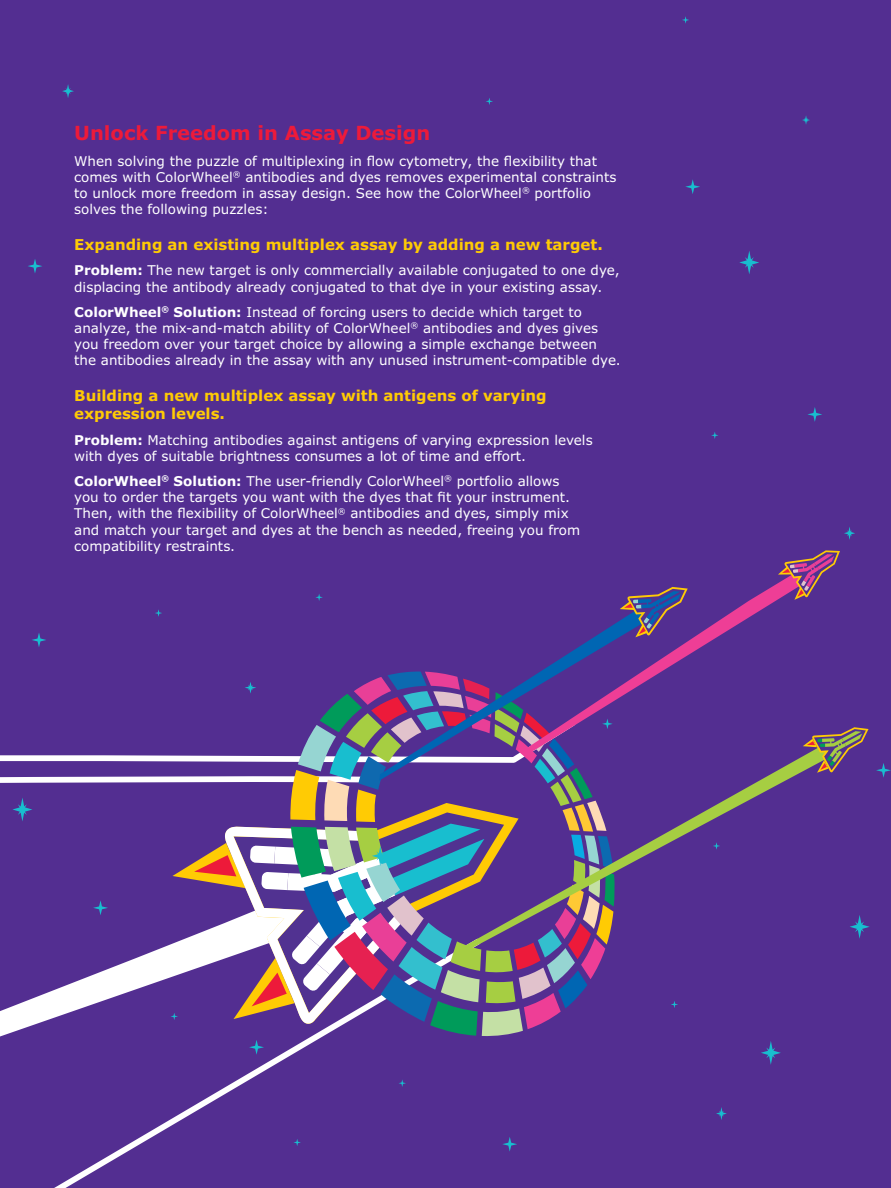
<style>
.page{position:relative;width:891px;height:1188px;background:#532e91}
.page>*{position:absolute;margin:0;border:0;box-sizing:border-box;transform-origin:0 0}
.t1{font:700 19.5px "Verdana Pro";color:#ed1a3a}
.t2{font:700 15px/18px "Verdana Pro";color:#ffcb04}
.t3{font:13.5px/16.2px "Verdana Pro";color:#fff}
.s1{font-weight:700}
</style>
<div class="page">
<svg style="left:54px;top:1055px;width:237px;height:133px"></svg>
<svg style="left:615px;top:756px;width:188px;height:116px"></svg>
<svg style="left:803px;top:727px;width:66px;height:46px"></svg>
<svg style="left:541px;top:583px;width:269px;height:173px"></svg>
<svg style="left:778px;top:550px;width:62px;height:50px"></svg>
<svg style="left:620px;top:587px;width:68px;height:50px"></svg>
<svg style="left:713px;top:842px;width:7px;height:8px"></svg>
<svg style="left:315px;top:594px;width:8px;height:7px"></svg>
<svg style="left:399px;top:1080px;width:7px;height:7px"></svg>
<svg style="left:155px;top:609px;width:7px;height:8px"></svg>
<svg style="left:876px;top:763px;width:15px;height:15px"></svg>
<svg style="left:32px;top:633px;width:14px;height:14px"></svg>
<svg style="left:844px;top:527px;width:11px;height:13px"></svg>
<svg style="left:850px;top:915px;width:20px;height:24px"></svg>
<svg style="left:0;top:671px;width:615px;height:384px"></svg>
<svg style="left:682px;top:16px;width:7px;height:8px"></svg>
<svg style="left:486px;top:98px;width:7px;height:7px"></svg>
<svg style="left:711px;top:432px;width:7px;height:7px"></svg>
<svg style="left:685px;top:179px;width:15px;height:15px"></svg>
<svg style="left:28px;top:259px;width:14px;height:14px"></svg>
<svg style="left:807px;top:407px;width:15px;height:15px"></svg>
<svg style="left:62px;top:84px;width:12px;height:14px"></svg>
<svg style="left:739px;top:251px;width:20px;height:23px"></svg>
<svg style="left:802px;top:115px;width:8px;height:9px"></svg>
<svg style="left:294px;top:1139px;width:7px;height:7px"></svg>
<svg style="left:671px;top:1001px;width:7px;height:7px"></svg>
<svg style="left:502px;top:1137px;width:15px;height:15px"></svg>
<svg style="left:716px;top:1107px;width:11px;height:13px"></svg>
<svg style="left:761px;top:1041px;width:20px;height:24px"></svg>
<h1 class="t1" style="left:74px;top:121px;width:358px">Unlock Freedom in Assay Design</h1>
<p class="t3" style="left:74px;top:153px;width:544px">When solving the puzzle of multiplexing in flow cytometry, the flexibility that comes with ColorWheel<sup>®</sup> antibodies and dyes removes experimental constraints to unlock more freedom in assay design. See how the ColorWheel<sup>®</sup> portfolio solves the following puzzles:</p>
<p class="t2" style="left:74px;top:236px;width:530px">Expanding an existing multiplex assay by adding a new target.</p>
<p class="t3" style="left:74px;top:263px;width:547px"><span class="s1">Problem:</span> The new target is only commercially available conjugated to one dye, displacing the antibody already conjugated to that dye in your existing assay.</p>
<p class="t3" style="left:74px;top:304px;width:548px"><span class="s1">ColorWheel</span><sup>®</sup> <span class="s1">Solution:</span> Instead of forcing users to decide which target to analyze, the mix-and-match ability of ColorWheel<sup>®</sup> antibodies and dyes gives you freedom over your target choice by allowing a simple exchange between the antibodies already in the assay with any unused instrument-compatible dye.</p>
<p class="t2" style="left:74px;top:387px;width:474px">Building a new multiplex assay with antigens of varying expression levels.</p>
<p class="t3" style="left:74px;top:432px;width:520px"><span class="s1">Problem:</span> Matching antibodies against antigens of varying expression levels with dyes of suitable brightness consumes a lot of time and effort.</p>
<p class="t3" style="left:74px;top:473px;width:507px"><span class="s1">ColorWheel</span><sup>®</sup> <span class="s1">Solution:</span> The user-friendly ColorWheel<sup>®</sup> portfolio allows you to order the targets you want with the dyes that fit your instrument.<br>Then, with the flexibility of ColorWheel<sup>®</sup> antibodies and dyes, simply mix and match your target and dyes at the bench as needed, freeing you from compatibility restraints.</p>
</div>
